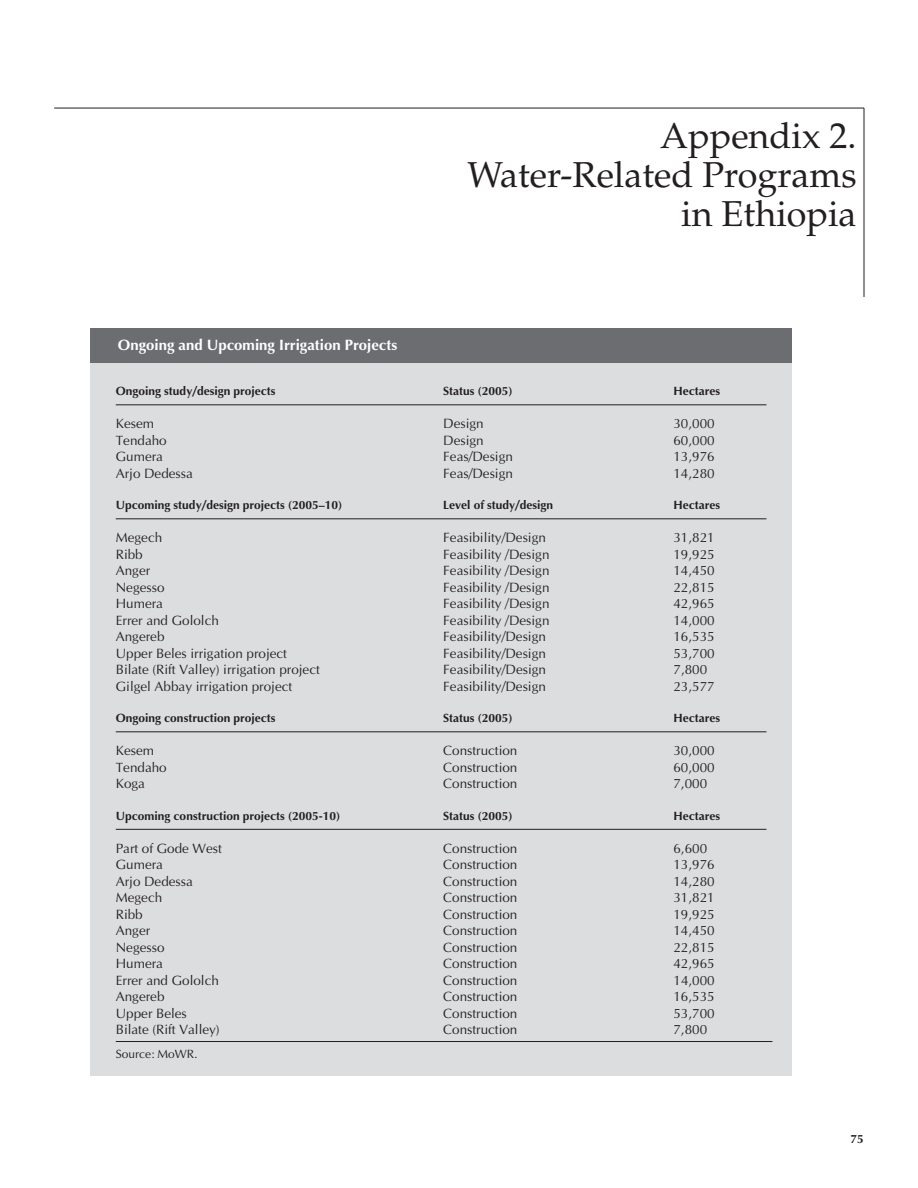
<style>
.page{position:relative;width:918px;height:1188px;background:#fff}
.page>*{position:absolute;margin:0;border:0;box-sizing:border-box;transform-origin:0 0}
.t1{font:36px/39px "Palatino";color:#231f20;text-align:right}
.t2{font:700 15px "Optima";color:#fff}
.t3{font:13.5px "Optima";color:#231f20}
.t4{font:700 12px "Optima";color:#231f20}
.t5{font:12px "Optima";color:#231f20}
</style>
<div class="page">
<hr style="left:864px;top:108px;width:1px;height:189px;background:#231f20">
<hr style="left:54px;top:108px;width:810px;height:1px;background:#231f20">
<div style="left:90px;top:328px;width:702px;height:748px;background:#dcdddf"></div>
<div style="left:91px;top:328px;width:701px;height:35px;background:#6c6d70"></div>
<hr style="left:116px;top:404px;width:650px;height:1px;background:#231f20">
<hr style="left:116px;top:518px;width:650px;height:1px;background:#231f20">
<hr style="left:116px;top:731px;width:650px;height:1px;background:#231f20">
<hr style="left:116px;top:829px;width:650px;height:1px;background:#231f20">
<hr style="left:116px;top:1041px;width:656px;height:1px;background:#231f20">
<h1 class="t1" style="left:467px;top:120px;width:391px">Appendix 2.<br>Water-Related Programs in Ethiopia</h1>
<p class="t2" style="left:118px;top:336px;width:281px">Ongoing and Upcoming Irrigation Projects</p>
<p class="t4" style="left:116px;top:384px;width:161px">Ongoing study/design projects</p>
<p class="t4" style="left:443px;top:384px;width:71px">Status (2005)</p>
<p class="t4" style="left:673px;top:384px;width:48px">Hectares</p>
<p class="t3" style="left:116px;top:416px;width:40px">Kesem</p>
<p class="t3" style="left:443px;top:416px;width:42px">Design</p>
<p class="t3" style="left:673px;top:416px;width:43px">30,000</p>
<p class="t3" style="left:116px;top:432px;width:53px">Tendaho</p>
<p class="t3" style="left:443px;top:432px;width:42px">Design</p>
<p class="t3" style="left:673px;top:432px;width:43px">60,000</p>
<p class="t3" style="left:116px;top:449px;width:49px">Gumera</p>
<p class="t3" style="left:443px;top:449px;width:71px">Feas/Design</p>
<p class="t3" style="left:673px;top:449px;width:43px">13,976</p>
<p class="t3" style="left:116px;top:465px;width:79px">Arjo Dedessa</p>
<p class="t3" style="left:443px;top:465px;width:71px">Feas/Design</p>
<p class="t3" style="left:673px;top:465px;width:43px">14,280</p>
<p class="t4" style="left:116px;top:498px;width:228px">Upcoming study/design projects (2005–10)</p>
<p class="t4" style="left:443px;top:498px;width:112px">Level of study/design</p>
<p class="t4" style="left:673px;top:498px;width:48px">Hectares</p>
<p class="t3" style="left:116px;top:530px;width:48px">Megech</p>
<p class="t3" style="left:443px;top:530px;width:104px">Feasibility/Design</p>
<p class="t3" style="left:673px;top:530px;width:43px">31,821</p>
<p class="t3" style="left:116px;top:546px;width:29px">Ribb</p>
<p class="t3" style="left:443px;top:546px;width:108px">Feasibility /Design</p>
<p class="t3" style="left:673px;top:546px;width:43px">19,925</p>
<p class="t3" style="left:116px;top:563px;width:36px">Anger</p>
<p class="t3" style="left:443px;top:563px;width:108px">Feasibility /Design</p>
<p class="t3" style="left:673px;top:563px;width:43px">14,450</p>
<p class="t3" style="left:116px;top:579px;width:50px">Negesso</p>
<p class="t3" style="left:443px;top:579px;width:108px">Feasibility /Design</p>
<p class="t3" style="left:673px;top:579px;width:43px">22,815</p>
<p class="t3" style="left:116px;top:596px;width:49px">Humera</p>
<p class="t3" style="left:443px;top:596px;width:108px">Feasibility /Design</p>
<p class="t3" style="left:673px;top:596px;width:43px">42,965</p>
<p class="t3" style="left:116px;top:612px;width:105px">Errer and Gololch</p>
<p class="t3" style="left:443px;top:612px;width:108px">Feasibility /Design</p>
<p class="t3" style="left:673px;top:612px;width:43px">14,000</p>
<p class="t3" style="left:116px;top:629px;width:50px">Angereb</p>
<p class="t3" style="left:443px;top:629px;width:104px">Feasibility/Design</p>
<p class="t3" style="left:673px;top:629px;width:43px">16,535</p>
<p class="t3" style="left:116px;top:645px;width:173px">Upper Beles irrigation project</p>
<p class="t3" style="left:443px;top:645px;width:104px">Feasibility/Design</p>
<p class="t3" style="left:673px;top:645px;width:43px">53,700</p>
<p class="t3" style="left:116px;top:662px;width:206px">Bilate (Rift Valley) irrigation project</p>
<p class="t3" style="left:443px;top:662px;width:104px">Feasibility/Design</p>
<p class="t3" style="left:674px;top:662px;width:35px">7,800</p>
<p class="t3" style="left:116px;top:678px;width:178px">Gilgel Abbay irrigation project</p>
<p class="t3" style="left:443px;top:678px;width:104px">Feasibility/Design</p>
<p class="t3" style="left:673px;top:678px;width:43px">23,577</p>
<p class="t4" style="left:116px;top:711px;width:161px">Ongoing construction projects</p>
<p class="t4" style="left:443px;top:711px;width:71px">Status (2005)</p>
<p class="t4" style="left:673px;top:711px;width:48px">Hectares</p>
<p class="t3" style="left:116px;top:743px;width:40px">Kesem</p>
<p class="t3" style="left:443px;top:743px;width:76px">Construction</p>
<p class="t3" style="left:673px;top:743px;width:43px">30,000</p>
<p class="t3" style="left:116px;top:759px;width:53px">Tendaho</p>
<p class="t3" style="left:443px;top:759px;width:76px">Construction</p>
<p class="t3" style="left:673px;top:759px;width:43px">60,000</p>
<p class="t3" style="left:116px;top:776px;width:31px">Koga</p>
<p class="t3" style="left:443px;top:776px;width:76px">Construction</p>
<p class="t3" style="left:673px;top:776px;width:35px">7,000</p>
<p class="t4" style="left:116px;top:809px;width:226px">Upcoming construction projects (2005-10)</p>
<p class="t4" style="left:443px;top:809px;width:71px">Status (2005)</p>
<p class="t4" style="left:674px;top:809px;width:48px">Hectares</p>
<p class="t3" style="left:116px;top:840px;width:107px">Part of Gode West</p>
<p class="t3" style="left:443px;top:840px;width:76px">Construction</p>
<p class="t3" style="left:673px;top:840px;width:35px">6,600</p>
<p class="t3" style="left:116px;top:857px;width:49px">Gumera</p>
<p class="t3" style="left:443px;top:857px;width:76px">Construction</p>
<p class="t3" style="left:673px;top:857px;width:43px">13,976</p>
<p class="t3" style="left:116px;top:873px;width:79px">Arjo Dedessa</p>
<p class="t3" style="left:443px;top:873px;width:76px">Construction</p>
<p class="t3" style="left:673px;top:873px;width:43px">14,280</p>
<p class="t3" style="left:116px;top:890px;width:48px">Megech</p>
<p class="t3" style="left:443px;top:890px;width:76px">Construction</p>
<p class="t3" style="left:673px;top:890px;width:43px">31,821</p>
<p class="t3" style="left:116px;top:906px;width:29px">Ribb</p>
<p class="t3" style="left:443px;top:906px;width:76px">Construction</p>
<p class="t3" style="left:673px;top:906px;width:43px">19,925</p>
<p class="t3" style="left:116px;top:923px;width:36px">Anger</p>
<p class="t3" style="left:443px;top:923px;width:76px">Construction</p>
<p class="t3" style="left:673px;top:923px;width:43px">14,450</p>
<p class="t3" style="left:116px;top:939px;width:50px">Negesso</p>
<p class="t3" style="left:443px;top:939px;width:76px">Construction</p>
<p class="t3" style="left:673px;top:939px;width:43px">22,815</p>
<p class="t3" style="left:116px;top:956px;width:49px">Humera</p>
<p class="t3" style="left:443px;top:956px;width:76px">Construction</p>
<p class="t3" style="left:673px;top:956px;width:43px">42,965</p>
<p class="t3" style="left:116px;top:972px;width:105px">Errer and Gololch</p>
<p class="t3" style="left:443px;top:972px;width:76px">Construction</p>
<p class="t3" style="left:673px;top:972px;width:43px">14,000</p>
<p class="t3" style="left:116px;top:989px;width:50px">Angereb</p>
<p class="t3" style="left:443px;top:989px;width:76px">Construction</p>
<p class="t3" style="left:673px;top:989px;width:43px">16,535</p>
<p class="t3" style="left:116px;top:1005px;width:73px">Upper Beles</p>
<p class="t3" style="left:443px;top:1005px;width:76px">Construction</p>
<p class="t3" style="left:673px;top:1005px;width:43px">53,700</p>
<p class="t3" style="left:116px;top:1022px;width:105px">Bilate (Rift Valley)</p>
<p class="t3" style="left:443px;top:1022px;width:76px">Construction</p>
<p class="t3" style="left:673px;top:1022px;width:35px">7,800</p>
<p class="t5" style="left:116px;top:1047px;width:83px">Source: MoWR.</p>
<p class="t4" style="left:851px;top:1132px;width:15px">75</p>
</div>
